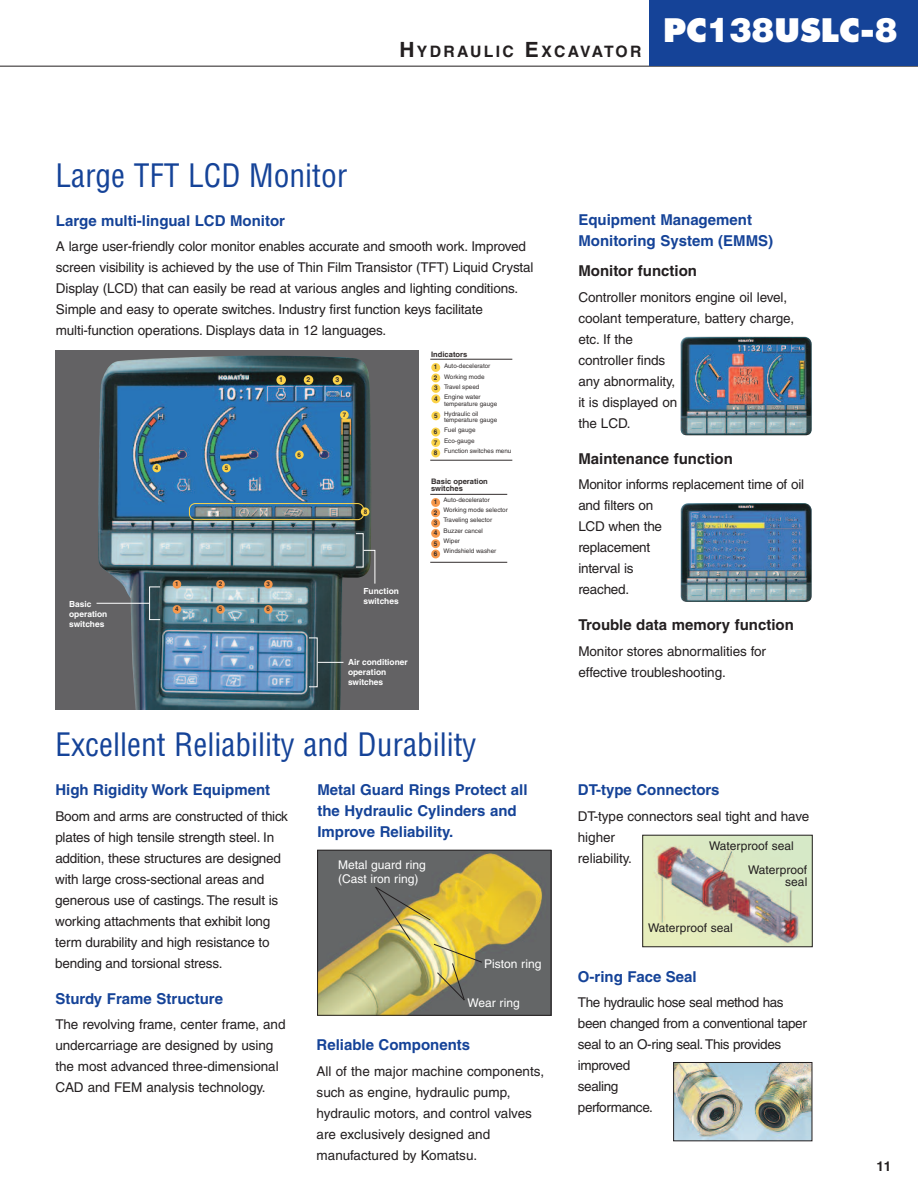
<style>
.page{position:relative;width:918px;height:1188px;background:#fff}
.page>*{position:absolute;margin:0;border:0;box-sizing:border-box;transform-origin:0 0}
.t1{font:condensed 31.5px "Helvetica";color:#154398}
.t2{font:31.5px "Komatsu VI";color:#fff}
.t3{font:700 15.75px "Helvetica";letter-spacing:.15em;color:#231f20}
.t4{font:700 15px/21px "Helvetica";color:#154398}
.t5{font:700 15px "Helvetica";color:#231f20}
.t6{font:13.5px/21px "Helvetica";letter-spacing:-.01em;color:#231f20}
.t7{font:13.5px/21px "Helvetica";letter-spacing:-.03em;color:#231f20}
.t8{font:700 13.5px "Helvetica";color:#231f20}
.t9{font:12px/14.4px "Helvetica";color:#fff}
.t10{font:12px/24.8px "Helvetica";color:#231f20}
.t11{font:700 8.4px/10.1px "Helvetica";color:#fff}
.t12{font:700 7.5px/7.4px "Helvetica";color:#322d2d}
.t13{font:700 6.9px "Helvetica";color:#322d2d}
.t14{font:700 6.45px/10.5px "Helvetica";color:#322d2d;text-align:justify}
.t15{font:6.3px/10.4px "Helvetica";color:#322d2d}
.t16{font:700 6.3px "Helvetica";color:#322d2d}
.s1{font-size:21px}
</style>
<div class="page">
<hr style="left:0;top:66px;width:918px;height:1px;background:#231f20">
<div style="left:649px;top:0;width:269px;height:66px;background:#154398"></div>
<div style="left:55px;top:351px;width:364px;height:358px;background:#636264"></div>
<img style="left:98px;top:355px;width:273px;height:354px">
<svg style="left:318px;top:662px;width:25px;height:1px"></svg>
<svg style="left:363px;top:550px;width:12px;height:34px"></svg>
<hr style="left:97px;top:603px;width:53px;height:1px;background:#fff">
<div style="left:149px;top:587px;width:11px;height:33px;border:1px solid #fff"></div>
<div style="left:189px;top:503px;width:175px;height:17px;border:1px solid #fcd349;border-radius:6px"></div>
<div style="left:361px;top:507px;width:8px;height:9px;background:#fcd349;border-radius:50%"></div>
<div style="left:173px;top:580px;width:8px;height:9px;background:#f7984b;border-radius:50%"></div>
<div style="left:216px;top:580px;width:9px;height:9px;background:#f7984b;border-radius:50%"></div>
<div style="left:264px;top:580px;width:9px;height:9px;background:#f7984b;border-radius:50%"></div>
<div style="left:173px;top:605px;width:8px;height:9px;background:#f7984b;border-radius:50%"></div>
<div style="left:216px;top:605px;width:9px;height:9px;background:#f7984b;border-radius:50%"></div>
<div style="left:264px;top:605px;width:9px;height:9px;background:#f7984b;border-radius:50%"></div>
<div style="left:340px;top:411px;width:9px;height:8px;background:#fcd349;border-radius:50%"></div>
<div style="left:222px;top:464px;width:9px;height:8px;background:#fcd349;border-radius:50%"></div>
<div style="left:295px;top:450px;width:9px;height:9px;background:#fcd349;border-radius:50%"></div>
<div style="left:276px;top:375px;width:10px;height:10px;background:#fcd349;border-radius:50%"></div>
<div style="left:304px;top:375px;width:9px;height:10px;background:#fcd349;border-radius:50%"></div>
<div style="left:333px;top:375px;width:9px;height:10px;background:#fcd349;border-radius:50%"></div>
<div style="left:152px;top:464px;width:9px;height:8px;background:#fcd349;border-radius:50%"></div>
<div style="left:431px;top:428px;width:9px;height:8px;background:#fcd349;border-radius:50%"></div>
<div style="left:431px;top:438px;width:9px;height:9px;background:#fcd349;border-radius:50%"></div>
<div style="left:431px;top:449px;width:9px;height:8px;background:#fcd349;border-radius:50%"></div>
<div style="left:431px;top:363px;width:9px;height:9px;background:#fcd349;border-radius:50%"></div>
<div style="left:431px;top:374px;width:9px;height:8px;background:#fcd349;border-radius:50%"></div>
<div style="left:431px;top:384px;width:9px;height:9px;background:#fcd349;border-radius:50%"></div>
<div style="left:431px;top:394px;width:9px;height:9px;background:#fcd349;border-radius:50%"></div>
<div style="left:431px;top:411px;width:9px;height:9px;background:#fcd349;border-radius:50%"></div>
<div style="left:431px;top:498px;width:9px;height:9px;background:#f7984b;border-radius:50%"></div>
<div style="left:431px;top:508px;width:9px;height:9px;background:#f7984b;border-radius:50%"></div>
<div style="left:431px;top:519px;width:9px;height:9px;background:#f7984b;border-radius:50%"></div>
<div style="left:431px;top:529px;width:9px;height:9px;background:#f7984b;border-radius:50%"></div>
<div style="left:431px;top:539px;width:9px;height:9px;background:#f7984b;border-radius:50%"></div>
<div style="left:431px;top:550px;width:9px;height:8px;background:#f7984b;border-radius:50%"></div>
<hr style="left:430px;top:359px;width:82px;height:1px;background:#322d2d">
<hr style="left:430px;top:460px;width:82px;height:1px;background:#322d2d">
<hr style="left:430px;top:562px;width:77px;height:1px;background:#322d2d">
<hr style="left:430px;top:494px;width:77px;height:1px;background:#322d2d">
<img style="left:681px;top:337px;width:131px;height:98px">
<img style="left:681px;top:503px;width:131px;height:99px">
<img style="left:644px;top:837px;width:167px;height:108px">
<div style="left:642px;top:835px;width:171px;height:112px;border:1px solid #231f20"></div>
<img style="left:675px;top:1064px;width:135px;height:75px">
<div style="left:673px;top:1062px;width:139px;height:79px;border:1px solid #231f20"></div>
<img style="left:319px;top:852px;width:230px;height:162px">
<div style="left:317px;top:850px;width:234px;height:166px;border:1px solid #231f20"></div>
<img style="left:374px;top:886px;width:109px;height:115px">
<h1 class="t1" style="left:55px;top:157px;width:293px">Large TFT LCD Monitor</h1>
<p class="t3" style="left:399px;top:46px;width:243px"><span class="s1">H</span>YDRAULIC <span class="s1">E</span>XCAVATOR</p>
<h1 class="t2" style="left:663px;top:17px;width:236px">PC138USLC-8</h1>
<p class="t4" style="left:56px;top:211px;width:231px">Large multi-lingual LCD Monitor</p>
<p class="t6" style="left:56px;top:237px;width:479px">A large user-friendly color monitor enables accurate and smooth work. Improved screen visibility is achieved by the use of Thin Film Transistor (TFT) Liquid Crystal Display (LCD) that can easily be read at various angles and lighting conditions.<br>Simple and easy to operate switches. Industry first function keys facilitate multi-function operations. Displays data in 12 languages.</p>
<p class="t11" style="left:69px;top:599px;width:40px">Basic operation switches</p>
<p class="t16" style="left:155px;top:466px;width:5px">4</p>
<p class="t16" style="left:225px;top:466px;width:5px">5</p>
<p class="t13" style="left:279px;top:377px;width:5px">1</p>
<p class="t13" style="left:307px;top:377px;width:5px">2</p>
<p class="t13" style="left:336px;top:377px;width:5px">3</p>
<p class="t16" style="left:298px;top:452px;width:5px">6</p>
<p class="t16" style="left:343px;top:413px;width:5px">7</p>
<p class="t16" style="left:364px;top:509px;width:5px">8</p>
<p class="t16" style="left:175px;top:582px;width:5px">1</p>
<p class="t16" style="left:219px;top:582px;width:5px">2</p>
<p class="t16" style="left:267px;top:582px;width:5px">3</p>
<p class="t16" style="left:175px;top:607px;width:5px">4</p>
<p class="t16" style="left:219px;top:607px;width:5px">5</p>
<p class="t16" style="left:267px;top:607px;width:5px">6</p>
<p class="t11" style="left:364px;top:587px;width:37px">Function switches</p>
<p class="t11" style="left:348px;top:658px;width:61px">Air conditioner operation switches</p>
<p class="t12" style="left:431px;top:351px;width:38px">Indicators</p>
<p class="t15" style="left:444px;top:362px;width:48px">Auto-decelerator<br>Working mode<br>Travel speed<br>Engine water</p>
<p class="t15" style="left:444px;top:399px;width:55px">temperature gauge<br>Hydraulic oil</p>
<p class="t15" style="left:444px;top:415px;width:69px">temperature gauge<br>Fuel gauge<br>Eco-gauge<br>Function switches menu</p>
<p class="t14" style="left:434px;top:363px;width:5px">1<br>2<br>3<br>4</p>
<p class="t14" style="left:434px;top:411px;width:5px">5</p>
<p class="t14" style="left:434px;top:427px;width:5px">6<br>7<br>8</p>
<p class="t12" style="left:431px;top:478px;width:58px">Basic operation switches</p>
<p class="t15" style="left:444px;top:495px;width:66px">Auto-decelerator<br>Working mode selector<br>Traveling selector<br>Buzzer cancel<br>Wiper<br>Windshield washer</p>
<p class="t14" style="left:434px;top:498px;width:5px">1<br>2<br>3<br>4<br>5<br>6</p>
<h1 class="t1" style="left:55px;top:726px;width:423px">Excellent Reliability and Durability</h1>
<p class="t4" style="left:578px;top:211px;width:196px">Equipment Management<br>Monitoring System (EMMS)</p>
<p class="t5" style="left:578px;top:266px;width:120px">Monitor function</p>
<p class="t6" style="left:578px;top:288px;width:217px">Controller monitors engine oil level, coolant temperature, battery charge, etc. If the<br>controller finds<br>any abnormality,<br>it is displayed on<br>the LCD.</p>
<p class="t5" style="left:578px;top:453px;width:156px">Maintenance function</p>
<p class="t6" style="left:578px;top:476px;width:227px">Monitor informs replacement time of oil and filters on<br>LCD when the<br>replacement<br>interval is<br>reached.</p>
<p class="t5" style="left:578px;top:620px;width:217px">Trouble data memory function</p>
<p class="t6" style="left:578px;top:642px;width:189px">Monitor stores abnormalities for effective troubleshooting.</p>
<p class="t4" style="left:55px;top:781px;width:216px">High Rigidity Work Equipment</p>
<p class="t6" style="left:55px;top:807px;width:234px">Boom and arms are constructed of thick plates of high tensile strength steel. In addition, these structures are designed with large cross-sectional areas and generous use of castings. The result is working attachments that exhibit long term durability and high resistance to bending and torsional stress.</p>
<p class="t4" style="left:55px;top:990px;width:169px">Sturdy Frame Structure</p>
<p class="t6" style="left:55px;top:1016px;width:232px">The revolving frame, center frame, and undercarriage are designed by using the most advanced three-dimensional CAD and FEM analysis technology.</p>
<p class="t4" style="left:317px;top:781px;width:212px">Metal Guard Rings Protect all the Hydraulic Cylinders and<br>Improve Reliability.</p>
<p class="t4" style="left:578px;top:781px;width:143px">DT-type Connectors</p>
<p class="t6" style="left:578px;top:807px;width:233px">DT-type connectors seal tight and have higher<br>reliability.</p>
<p class="t10" style="left:748px;top:834px;width:61px;text-indent:-39px">Waterproof seal<br>Waterproof</p>
<p class="t10" style="left:785px;top:871px;width:24px">seal</p>
<p class="t10" style="left:648px;top:917px;width:86px">Waterproof seal</p>
<p class="t9" style="left:338px;top:858px;width:89px">Metal guard ring (Cast iron ring)</p>
<p class="t9" style="left:484px;top:957px;width:59px">Piston ring</p>
<p class="t9" style="left:468px;top:997px;width:54px">Wear ring</p>
<p class="t4" style="left:317px;top:1036px;width:155px">Reliable Components</p>
<p class="t6" style="left:317px;top:1062px;width:229px">All of the major machine components, such as engine, hydraulic pump, hydraulic motors, and control valves are exclusively designed and manufactured by Komatsu.</p>
<p class="t4" style="left:578px;top:967px;width:120px">O-ring Face Seal</p>
<p class="t7" style="left:578px;top:993px;width:230px">The hydraulic hose seal method has been changed from a conventional taper seal to an O-ring seal. This provides improved<br>sealing<br>performance.</p>
<p class="t8" style="left:876px;top:1161px;width:16px">11</p>
</div>
